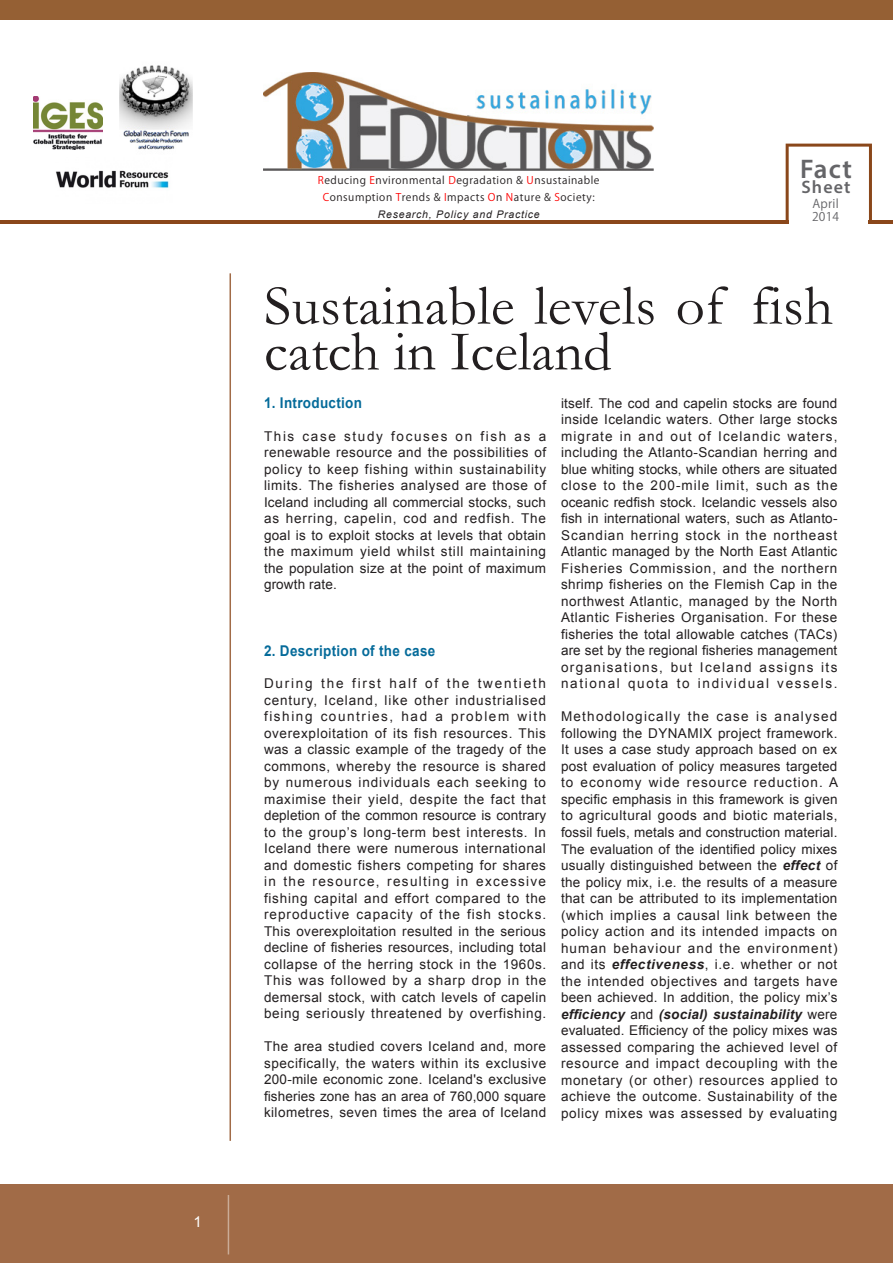
<style>
.page{position:relative;width:893px;height:1263px;background:#fff}
.page>*{position:absolute;margin:0;border:0;box-sizing:border-box;transform-origin:0 0}
.t1{font:57px/45.8px "Garamond";letter-spacing:.005em;color:#231f20}
.t2{font:600 27px "Myriad Pro";color:#656568}
.t3{font:600 18px "Myriad Pro";letter-spacing:.06em;color:#656568}
.t4{font:15px "Arial";color:#fff}
.t5{font:700 14.85px "Arial";letter-spacing:.025em;color:#056b9a;scale:.91 1}
.t6{font:13.5px/16.5px "Arial";letter-spacing:.05em;color:#231f20;text-align:justify}
.t7{font:12px "Koz Go Pr 6 N";letter-spacing:.02em;color:#656568}
.t8{font:10.5px "Koz Go Pr 6 N";letter-spacing:.05em;color:#231f20}
.t9{font:italic 10.5px "Arial";letter-spacing:.075em;color:#231f20}
.s1{color:#f00}
.s2{font-weight:700;font-style:italic}
</style>
<div class="page">
<hr style="left:229px;top:273px;width:2px;height:868px;background:#a16b47">
<div style="left:0;top:1184px;width:893px;height:79px;background:#a16b47"></div>
<hr style="left:228px;top:1195px;width:1px;height:59px;background:#fff">
<img style="left:264px;top:72px;width:390px;height:98px">
<img style="left:33px;top:96px;width:70px;height:54px">
<img style="left:119px;top:65px;width:74px;height:86px">
<img style="left:56px;top:170px;width:113px;height:19px">
<svg style="left:786px;top:144px;width:86px;height:78px"></svg>
<hr style="left:869px;top:220px;width:24px;height:3px;background:#8a471a">
<hr style="left:0;top:220px;width:789px;height:3px;background:#8a471a">
<div style="left:0;top:0;width:893px;height:20px;background:#956034"></div>
<p class="t4" style="left:193px;top:1212px;width:10px">1</p>
<p class="t8" style="left:318px;top:174px;width:283px"><span class="s1">R</span>educing <span class="s1">E</span>nvironmental <span class="s1">D</span>egradation &amp; <span class="s1">U</span>nsustainable</p>
<p class="t8" style="left:323px;top:191px;width:273px"><span class="s1">C</span>onsumption <span class="s1">T</span>rends &amp; <span class="s1">I</span>mpacts <span class="s1">O</span>n <span class="s1">N</span>ature &amp; <span class="s1">S</span>ociety:</p>
<p class="t9" style="left:378px;top:207px;width:164px">Research, Policy and Practice</p>
<p class="t2" style="left:800px;top:152px;width:53px">Fact</p>
<p class="t3" style="left:802px;top:175px;width:50px">Sheet</p>
<p class="t7" style="left:812px;top:196px;width:28px">April</p>
<p class="t7" style="left:812px;top:210px;width:29px">2014</p>
<p class="t1" style="left:264px;top:281px;width:571px">Sustainable levels of fish catch in Iceland</p>
<p class="t5" style="left:264px;top:393px;width:109px">1. Introduction</p>
<p class="t6" style="left:264px;top:428px;width:284px">This case study focuses on fish as a renewable resource and the possibilities of policy to keep fishing within sustainability limits. The fisheries analysed are those of Iceland including all commercial stocks, such as herring, capelin, cod and redfish. The goal is to exploit stocks at levels that obtain the maximum yield whilst still maintaining the population size at the point of maximum growth rate.</p>
<p class="t6" style="left:561px;top:395px;width:278px">itself. The cod and capelin stocks are found inside Icelandic waters. Other large stocks migrate in and out of Icelandic waters, including the Atlanto-Scandian herring and blue whiting stocks, while others are situated close to the 200-mile limit, such as the oceanic redfish stock. Icelandic vessels also fish in international waters, such as Atlanto-Scandian herring stock in the northeast Atlantic managed by the North East Atlantic Fisheries Commission, and the northern shrimp fisheries on the Flemish Cap in the northwest Atlantic, managed by the North Atlantic Fisheries Organisation. For these fisheries the total allowable catches (TACs) are set by the regional fisheries management organisations, but Iceland assigns its national quota to individual vessels.</p>
<p class="t6" style="left:561px;top:709px;width:279px">Methodologically the case is analysed following the DYNAMIX project framework.<br>It uses a case study approach based on ex post evaluation of policy measures targeted to economy wide resource reduction. A specific emphasis in this framework is given to agricultural goods and biotic materials, fossil fuels, metals and construction material.<br>The evaluation of the identified policy mixes usually distinguished between the <span class="s2">effect</span> of the policy mix, i.e. the results of a measure that can be attributed to its implementation (which implies a causal link between the policy action and its intended impacts on human behaviour and the environment) and its <span class="s2">effectiveness</span>, i.e. whether or not the intended objectives and targets have been achieved. In addition, the policy mix’s <span class="s2">efficiency</span> and <span class="s2">(social) sustainability</span> were evaluated. Efficiency of the policy mixes was assessed comparing the achieved level of resource and impact decoupling with the monetary (or other) resources applied to achieve the outcome. Sustainability of the policy mixes was assessed by evaluating</p>
<p class="t5" style="left:264px;top:640px;width:190px">2. Description of the case</p>
<p class="t6" style="left:264px;top:675px;width:284px">During the first half of the twentieth century, Iceland, like other industrialised fishing countries, had a problem with overexploitation of its fish resources. This was a classic example of the tragedy of the commons, whereby the resource is shared by numerous individuals each seeking to maximise their yield, despite the fact that depletion of the common resource is contrary to the group’s long-term best interests. In Iceland there were numerous international and domestic fishers competing for shares in the resource, resulting in excessive fishing capital and effort compared to the reproductive capacity of the fish stocks.<br>This overexploitation resulted in the serious decline of fisheries resources, including total collapse of the herring stock in the 1960s.<br>This was followed by a sharp drop in the demersal stock, with catch levels of capelin being seriously threatened by overfishing.</p>
<p class="t6" style="left:264px;top:1038px;width:284px">The area studied covers Iceland and, more specifically, the waters within its exclusive 200-mile economic zone. Iceland's exclusive fisheries zone has an area of 760,000 square kilometres, seven times the area of Iceland</p>
</div>
